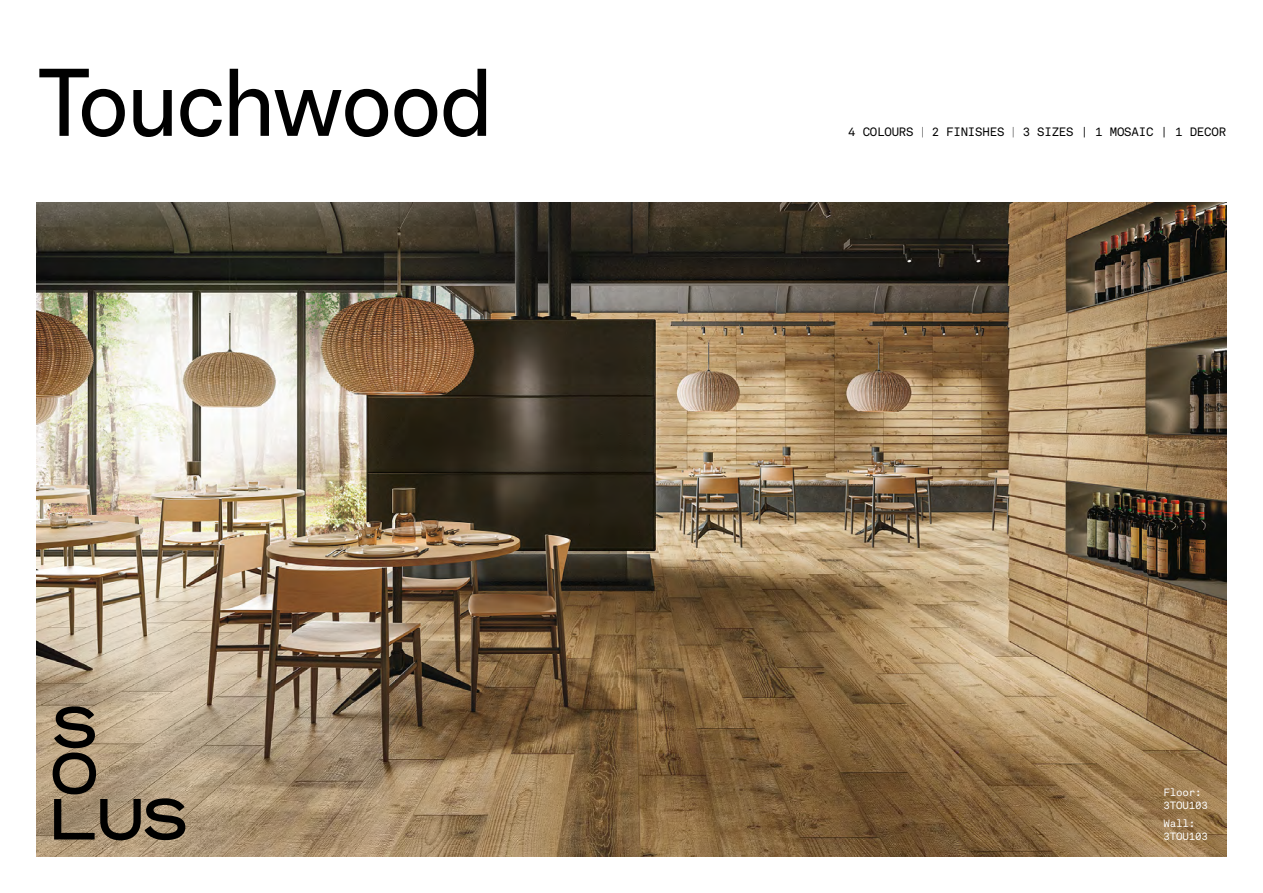
<style>
.page{position:relative;width:1263px;height:893px;background:#fff}
.page>*{position:absolute;margin:0;border:0;box-sizing:border-box;transform-origin:0 0}
.t1{font:95.85px "Chromatic Pro Grotesque";letter-spacing:-.02em;color:#000}
.t2{font:12px "Akkurat Mono LL";letter-spacing:-.015em;color:#000}
.t3{font:10.5px/13.5px "Akkurat Mono LL";letter-spacing:-.015em;color:#fff}
</style>
<div class="page">
<img style="left:37px;top:202px;width:1189px;height:654px">
<svg style="left:53px;top:706px;width:132px;height:134px;background:#918069"></svg>
<h1 class="t1" style="left:37px;top:42px;width:457px">Touchwood</h1>
<p class="t2" style="left:848px;top:123px;width:379px">4 COLOURS | 2 FINISHES | 3 SIZES | 1 MOSAIC | 1 DECOR</p>
<p class="t3" style="left:1163px;top:785px;width:46px">Floor:<br>3TOU103</p>
<p class="t3" style="left:1163px;top:816px;width:46px">Wall:<br>3TOU103</p>
</div>
